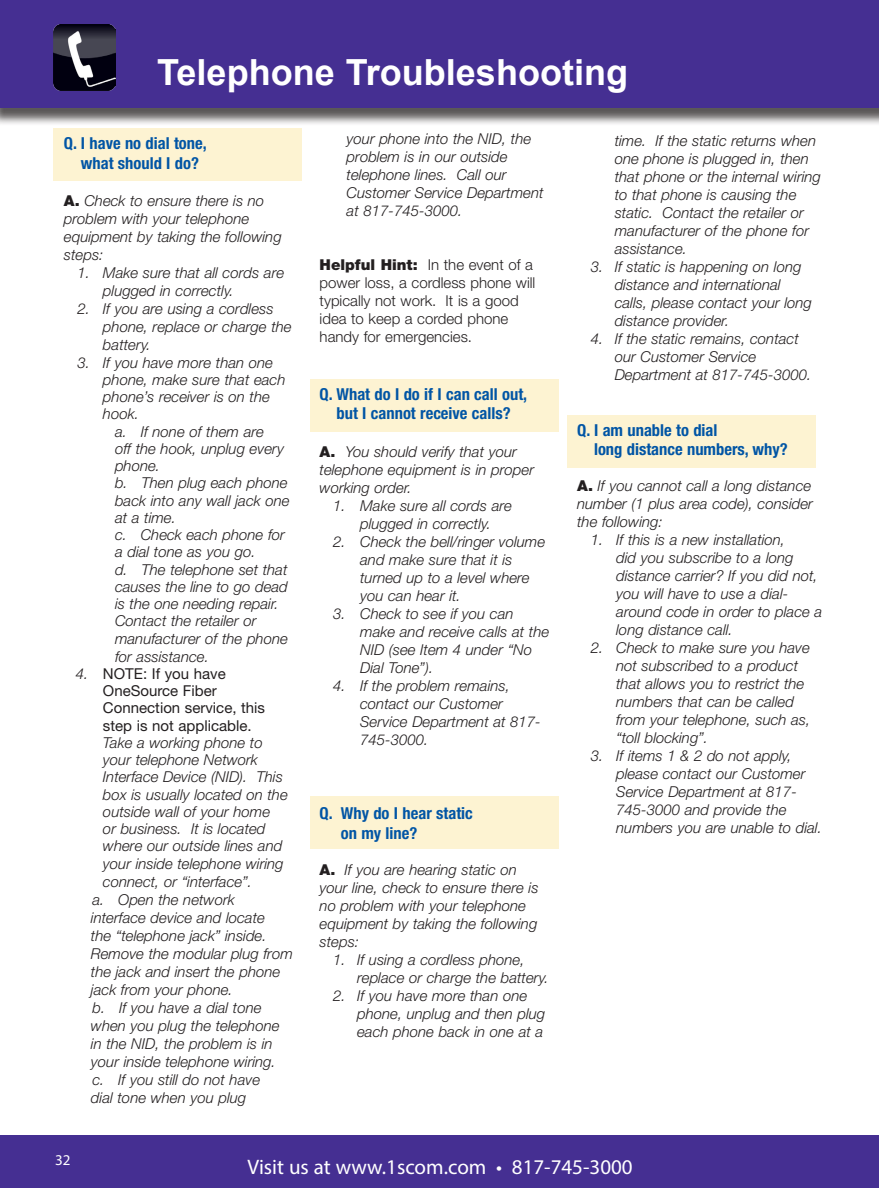
<style>
.page{position:relative;width:879px;height:1188px;background:#fff}
.page>*{position:absolute;margin:0;border:0;box-sizing:border-box;transform-origin:0 0}
.text{font:700 36px "Arial";color:#fff}
.text-2{font:21px "Myriad Pro";color:#fff}
.text-3{font:700 condensed 16.5px/19.8px "Helvetica Neue LT Std";color:#0155a5;text-align:center}
.text-4{font:italic 300 15px/18px "Helvetica Neue LT Std";color:#231f20}
.text-5{font:300 15px/18px "Helvetica Neue LT Std";color:#231f20}
.text-6{font:15px/17.2px "Helvetica Neue LT Std";color:#231f20}
.text-7{font:15px "Myriad Pro";color:#fff}
.s1{font-weight:900;font-style:normal}
.s2{font-weight:300;font-style:italic}
.s3{font-weight:900}
</style>
<div class="page">
<div style="left:0;top:0;width:878px;height:126px;background:#231f20;opacity:.75"></div>
<div style="left:0;top:0;width:878px;height:107px;background:#452f92"></div>
<div style="left:310px;top:379px;width:248px;height:52px;background:#fdf3d2"></div>
<div style="left:566px;top:415px;width:249px;height:52px;background:#fdf3d2"></div>
<div style="left:310px;top:796px;width:248px;height:52px;background:#fdf3d2"></div>
<div style="left:0;top:1136px;width:878px;height:52px;background:#452f92"></div>
<div style="left:53px;top:129px;width:249px;height:52px;background:#fdf3d2"></div>
<img style="left:53px;top:24px;width:63px;height:67px">
<p class="text" style="left:157px;top:48px;width:472px">Telephone Troubleshooting</p>
<p class="text-3" style="left:64px;top:133px;width:144px">Q. I have no dial tone, what should I do?</p>
<p class="text-4" style="left:64px;top:192px;width:219px"><span class="s1">A.</span> Check to ensure there is no problem with your telephone equipment by taking the following steps:</p>
<p class="text-4" style="left:103px;top:264px;width:183px;text-indent:-26px">1. Make sure that all cords are plugged in correctly.</p>
<p class="text-4" style="left:103px;top:300px;width:190px;text-indent:-26px">2. If you are using a cordless phone, replace or charge the battery.</p>
<p class="text-4" style="left:103px;top:354px;width:184px;line-height:17.2px;text-indent:-26px">3. If you have more than one phone, make sure that each phone’s receiver is on the hook.</p>
<p class="text-4" style="left:115px;top:423px;width:170px;line-height:17.2px">a. If none of them are<br>off the hook, unplug every phone.</p>
<p class="text-4" style="left:115px;top:474px;width:176px;line-height:17.2px">b. Then plug each phone back into any wall jack one at a time.</p>
<p class="text-4" style="left:115px;top:526px;width:171px;line-height:17.2px">c. Check each phone for a dial tone as you go.</p>
<p class="text-4" style="left:115px;top:560px;width:174px;line-height:17.4px">d. The telephone set that causes the line to go dead is the one needing repair.<br>Contact the retailer or manufacturer of the phone for assistance.</p>
<p class="text-6" style="left:103px;top:665px;width:163px;text-indent:-27px"><span class="s2">4.</span> NOTE: If you have<br>OneSource Fiber<br>Connection service, this step is not applicable.</p>
<p class="text-4" style="left:103px;top:734px;width:186px;line-height:17.4px">Take a working phone to your telephone Network<br>Interface Device (NID). This box is usually located on the outside wall of your home<br>or business. It is located where our outside lines and your inside telephone wiring connect, or “interface”.</p>
<p class="text-4" style="left:91px;top:890px;width:203px">a. Open the network<br>interface device and locate<br>the “telephone jack” inside.<br>Remove the modular plug from the jack and insert the phone jack from your phone.</p>
<p class="text-4" style="left:91px;top:998px;width:190px">b. If you have a dial tone when you plug the telephone in the NID, the problem is in your inside telephone wiring.</p>
<p class="text-4" style="left:91px;top:1070px;width:171px">c. If you still do not have dial tone when you plug</p>
<p class="text-4" style="left:346px;top:129px;width:198px">your phone into the NID, the problem is in our outside telephone lines. Call our<br>Customer Service Department at 817-745-3000.</p>
<p class="text-5" style="left:319px;top:255px;width:217px"><span class="s3">Helpful Hint:</span> In the event of a power loss, a cordless phone will typically not work. It is a good idea to keep a corded phone handy for emergencies.</p>
<p class="text-3" style="left:319px;top:384px;width:209px">Q. What do I do if I can call out, but I cannot receive calls?</p>
<p class="text-4" style="left:319px;top:443px;width:216px"><span class="s1">A.</span> You should verify that your telephone equipment is in proper working order.</p>
<p class="text-4" style="left:333px;top:497px;width:180px;text-align:center">1. Make sure all cords are plugged in correctly.</p>
<p class="text-4" style="left:360px;top:533px;width:186px;text-indent:-27px">2. Check the bell/ringer volume and make sure that it is turned up to a level where you can hear it.</p>
<p class="text-4" style="left:360px;top:605px;width:190px;text-indent:-27px">3. Check to see if you can make and receive calls at the<br>NID (see Item 4 under “No<br>Dial Tone”).</p>
<p class="text-4" style="left:360px;top:677px;width:182px;text-indent:-27px">4. If the problem remains, contact our Customer<br>Service Department at 817-<br>745-3000.</p>
<p class="text-3" style="left:341px;top:803px;width:133px;text-align:left;text-indent:-21px">Q. Why do I hear static on my line?</p>
<p class="text-4" style="left:319px;top:860px;width:220px"><span class="s1">A.</span> If you are hearing static on your line, check to ensure there is no problem with your telephone equipment by taking the following steps:</p>
<p class="text-4" style="left:357px;top:950px;width:193px;text-indent:-24px">1. If using a cordless phone, replace or charge the battery.</p>
<p class="text-4" style="left:357px;top:986px;width:189px;text-indent:-24px">2. If you have more than one phone, unplug and then plug each phone back in one at a</p>
<p class="text-4" style="left:614px;top:131px;width:208px">time. If the static returns when one phone is plugged in, then that phone or the internal wiring to that phone is causing the static. Contact the retailer or manufacturer of the phone for assistance.</p>
<p class="text-4" style="left:614px;top:257px;width:199px;text-indent:-24px">3. If static is happening on long distance and international calls, please contact your long distance provider.</p>
<p class="text-4" style="left:614px;top:329px;width:198px;text-indent:-24px">4. If the static remains, contact our Customer Service<br>Department at 817-745-3000.</p>
<p class="text-3" style="left:593px;top:420px;width:195px;text-align:left;text-indent:-17px">Q. I am unable to dial<br>long distance numbers, why?</p>
<p class="text-4" style="left:577px;top:477px;width:237px;text-align:justify"><span class="s1">A.</span> If you cannot call a long distance number (1 plus area code), consider the following:</p>
<p class="text-4" style="left:616px;top:531px;width:207px;text-indent:-26px">1. If this is a new installation,<br>did you subscribe to a long distance carrier? If you did not, you will have to use a dial&shy;around code in order to place a long distance call.</p>
<p class="text-4" style="left:616px;top:639px;width:195px;text-indent:-26px">2. Check to make sure you have not subscribed to a product that allows you to restrict the numbers that can be called from your telephone, such as, “toll blocking”.</p>
<p class="text-4" style="left:616px;top:747px;width:207px;text-indent:-26px">3. If items 1 &amp; 2 do not apply, please contact our Customer<br>Service Department at 817-<br>745-3000 and provide the numbers you are unable to dial.</p>
<p class="text-7" style="left:55px;top:1150px;width:17px">32</p>
<p class="text-2" style="left:247px;top:1154px;width:386px">Visit us at www.1scom.com • 817-745-3000</p>
</div>
